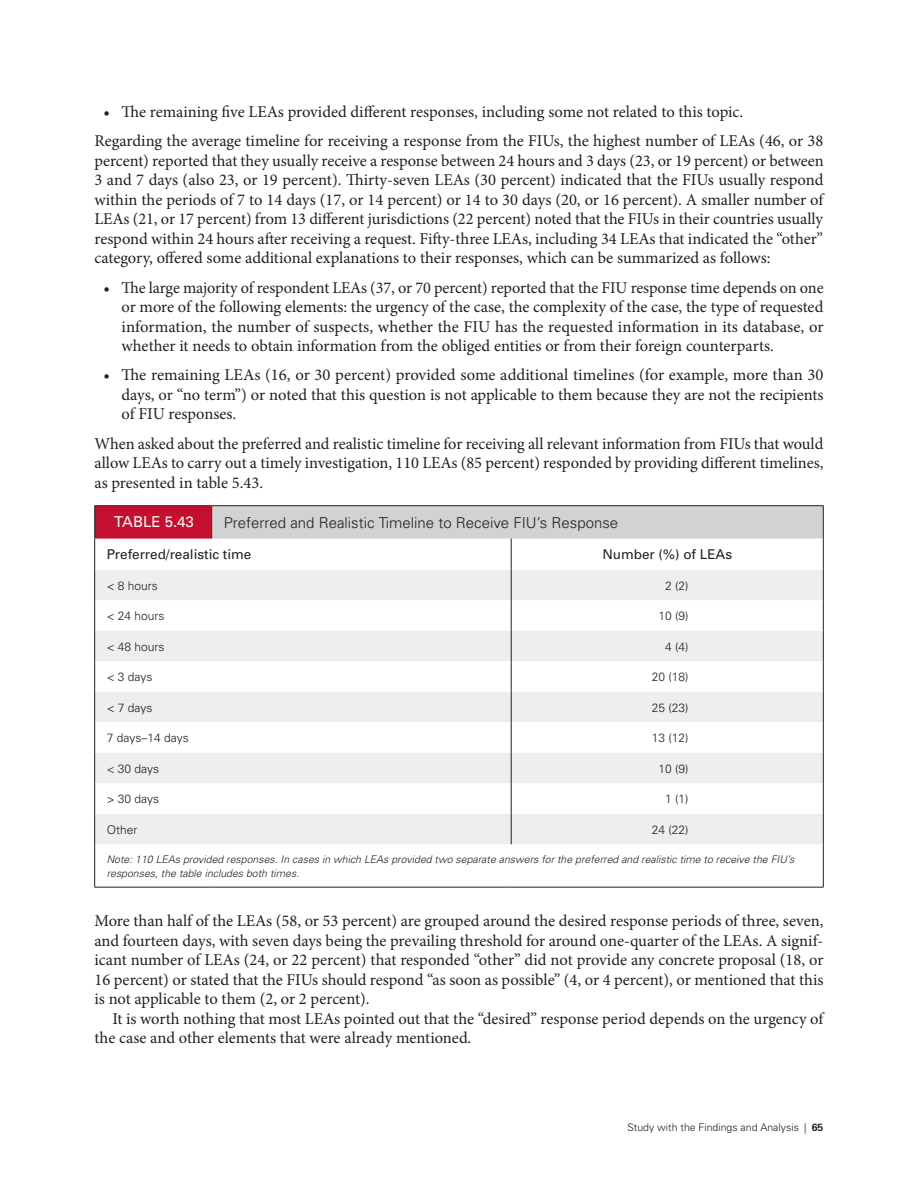
<style>
.page{position:relative;width:918px;height:1188px;background:#fff}
.page>*{position:absolute;margin:0;border:0;box-sizing:border-box;transform-origin:0 0}
.t1{font:16.5px/19.5px "Minion Pro";color:#231f20;text-align:justify}
.t2{font:300 15px "Univers";color:#231f20}
.t3{font:15px "Univers";color:#fff}
.t4{font:13.5px "Univers";color:#231f20}
.t5{font:300 12px "Univers";color:#231f20}
.t6{font:italic 300 10.5px/13.5px "Univers";color:#231f20}
.t7{font:300 10.5px "Univers";color:#231f20}
.s1{font-weight:700}
</style>
<div class="page">
<div style="left:95px;top:506px;width:117px;height:33px;background:#c3102f"></div>
<div style="left:212px;top:506px;width:611px;height:33px;background:#d1d2d4"></div>
<svg style="left:95px;top:570px;width:728px;height:274px;fill:#eeeeef"></svg>
<hr style="left:94px;top:505px;width:118px;height:1px;background:#231f20">
<hr style="left:94px;top:506px;width:1px;height:33px;background:#231f20">
<hr style="left:212px;top:505px;width:299px;height:1px;background:#231f20">
<hr style="left:211px;top:506px;width:1px;height:33px;background:#231f20">
<hr style="left:511px;top:505px;width:312px;height:1px;background:#231f20">
<hr style="left:823px;top:506px;width:1px;height:33px;background:#231f20">
<hr style="left:94px;top:539px;width:1px;height:31px;background:#231f20">
<hr style="left:511px;top:539px;width:1px;height:31px;background:#231f20">
<hr style="left:823px;top:539px;width:1px;height:31px;background:#231f20">
<hr style="left:94px;top:570px;width:1px;height:30px;background:#231f20">
<hr style="left:511px;top:570px;width:1px;height:30px;background:#231f20">
<hr style="left:823px;top:570px;width:1px;height:30px;background:#231f20">
<hr style="left:94px;top:600px;width:1px;height:31px;background:#231f20">
<hr style="left:511px;top:600px;width:1px;height:31px;background:#231f20">
<hr style="left:823px;top:600px;width:1px;height:31px;background:#231f20">
<hr style="left:94px;top:631px;width:1px;height:30px;background:#231f20">
<hr style="left:511px;top:631px;width:1px;height:30px;background:#231f20">
<hr style="left:823px;top:631px;width:1px;height:30px;background:#231f20">
<hr style="left:94px;top:661px;width:1px;height:31px;background:#231f20">
<hr style="left:511px;top:661px;width:1px;height:31px;background:#231f20">
<hr style="left:823px;top:661px;width:1px;height:31px;background:#231f20">
<hr style="left:94px;top:692px;width:1px;height:30px;background:#231f20">
<hr style="left:511px;top:692px;width:1px;height:30px;background:#231f20">
<hr style="left:823px;top:692px;width:1px;height:30px;background:#231f20">
<hr style="left:94px;top:722px;width:1px;height:31px;background:#231f20">
<hr style="left:511px;top:722px;width:1px;height:31px;background:#231f20">
<hr style="left:823px;top:722px;width:1px;height:31px;background:#231f20">
<hr style="left:94px;top:753px;width:1px;height:30px;background:#231f20">
<hr style="left:511px;top:753px;width:1px;height:30px;background:#231f20">
<hr style="left:823px;top:753px;width:1px;height:30px;background:#231f20">
<hr style="left:94px;top:783px;width:1px;height:31px;background:#231f20">
<hr style="left:511px;top:783px;width:1px;height:31px;background:#231f20">
<hr style="left:823px;top:783px;width:1px;height:31px;background:#231f20">
<hr style="left:94px;top:814px;width:1px;height:30px;background:#231f20">
<hr style="left:511px;top:814px;width:1px;height:30px;background:#231f20">
<hr style="left:823px;top:814px;width:1px;height:30px;background:#231f20">
<hr style="left:94px;top:844px;width:1px;height:43px;background:#231f20">
<hr style="left:823px;top:844px;width:1px;height:43px;background:#231f20">
<hr style="left:94px;top:887px;width:118px;height:1px;background:#231f20">
<hr style="left:212px;top:887px;width:299px;height:1px;background:#231f20">
<hr style="left:511px;top:887px;width:312px;height:1px;background:#231f20">
<p class="t1" style="left:95px;top:97px;width:730px;line-height:29.2px;text-indent:9px">• The remaining five LEAs provided different responses, including some not related to this topic.<br>Regarding the average timeline for receiving a response from the FIUs, the highest numb er of LEAs (46, or 38</p>
<p class="t1" style="left:94px;top:151px;width:731px">percent) reported that they usually receive a response b etween 24 hours and 3 days (23, or 19 percent) or b etween 3 and 7 days (also 23, or 19 percent). Thirty-seven LEAs (30 percent) indicated that the FIUs usually respond within the periods of 7 to 14 days (17, or 14 percent) or 14 to 30 days (20, or 16 percent). A smaller number of LEAs (21, or 17 percent) from 13 different jurisdictions (22 percent) noted that the FIUs in their countries usually respond within 24 hours after receiving a request. Fifty-three LEAs, including 34 LEAs that indicated the “other” category, offered some additional explanations to their responses, which can b e summarized as follows:</p>
<p class="t1" style="left:122px;top:278px;width:704px;text-indent:-18px">• The large majority of respondent LEAs (37, or 70 percent) reported that the FIU response time depends on one or more of the following elements: the urgency of the case, the complexity of the case, the type of requested information, the numb er of suspects, whether the FIU has the requested information in its database, or whether it needs to obtain information from the obliged entities or from their foreign counterparts.</p>
<p class="t1" style="left:122px;top:365px;width:704px;text-indent:-18px">• The remaining LEAs (16, or 30 percent) provided some additional timelines (for example, more than 30 days, or “no term”) or noted that this question is not applicable to them b ecause they are not the recipients of FIU responses.</p>
<p class="t1" style="left:94px;top:434px;width:730px">When asked ab out the preferred and realistic timeline for receiving all relevant information from FIUs that would allow LEAs to carry out a timely investigation, 110 LEAs (85 percent) responded by providing different timelines, as presented in table 5.43.</p>
<p class="t3" style="left:114px;top:513px;width:81px">TABLE 5.43</p>
<p class="t2" style="left:224px;top:514px;width:396px">Preferred and Realistic Timeline to Receive FIU’s Response</p>
<p class="t4" style="left:107px;top:547px;width:146px">Preferred/realistic time</p>
<p class="t4" style="left:602px;top:547px;width:131px">Number (%) of LEAs</p>
<p class="t5" style="left:107px;top:578px;width:53px">&lt; 8 hours</p>
<p class="t5" style="left:665px;top:578px;width:25px">2 (2)</p>
<p class="t5" style="left:107px;top:609px;width:59px">&lt; 24 hours</p>
<p class="t5" style="left:659px;top:609px;width:32px">10 (9)</p>
<p class="t5" style="left:107px;top:639px;width:59px">&lt; 48 hours</p>
<p class="t5" style="left:665px;top:639px;width:25px">4 (4)</p>
<p class="t5" style="left:107px;top:670px;width:47px">&lt; 3 days</p>
<p class="t5" style="left:652px;top:670px;width:38px">20 (18)</p>
<p class="t5" style="left:107px;top:700px;width:47px">&lt; 7 days</p>
<p class="t5" style="left:652px;top:700px;width:38px">25 (23)</p>
<p class="t5" style="left:107px;top:731px;width:84px">7 days–14 days</p>
<p class="t5" style="left:652px;top:731px;width:38px">13 (12)</p>
<p class="t5" style="left:107px;top:761px;width:54px">&lt; 30 days</p>
<p class="t5" style="left:659px;top:761px;width:32px">10 (9)</p>
<p class="t5" style="left:107px;top:792px;width:54px">&gt; 30 days</p>
<p class="t5" style="left:665px;top:792px;width:25px">1 (1)</p>
<p class="t5" style="left:107px;top:822px;width:32px">Other</p>
<p class="t5" style="left:652px;top:822px;width:38px">24 (22)</p>
<p class="t6" style="left:107px;top:853px;width:689px">Note: 110 LEAs provided responses. In cases in which LEAs provided two separate answers for the preferred and realistic time to receive the FIU’s responses, the table includes both times.</p>
<p class="t1" style="left:94px;top:911px;width:731px">More than half of the LEAs (58, or 53 percent) are grouped around the desired response periods of three, seven, and fourteen days, with seven days b eing the prevailing threshold for around one-quarter of the LEAs. A signif&shy;icant numb er of LEAs (24, or 22 percent) that responded “other” did not provide any concrete proposal (18, or 16 percent) or stated that the FIUs should respond “as soon as possible” (4, or 4 percent), or mentioned that this is not applicable to them (2, or 2 percent).</p>
<p class="t1" style="left:94px;top:1009px;width:730px;text-indent:18px">It is worth nothing that most LEAs pointed out that the “desired” response period depends on the urgency of the case and other elements that were already mentioned.</p>
<p class="t7" style="left:627px;top:1121px;width:198px">Study with the Findings and Analysis | <span class="s1">65</span></p>
</div>
